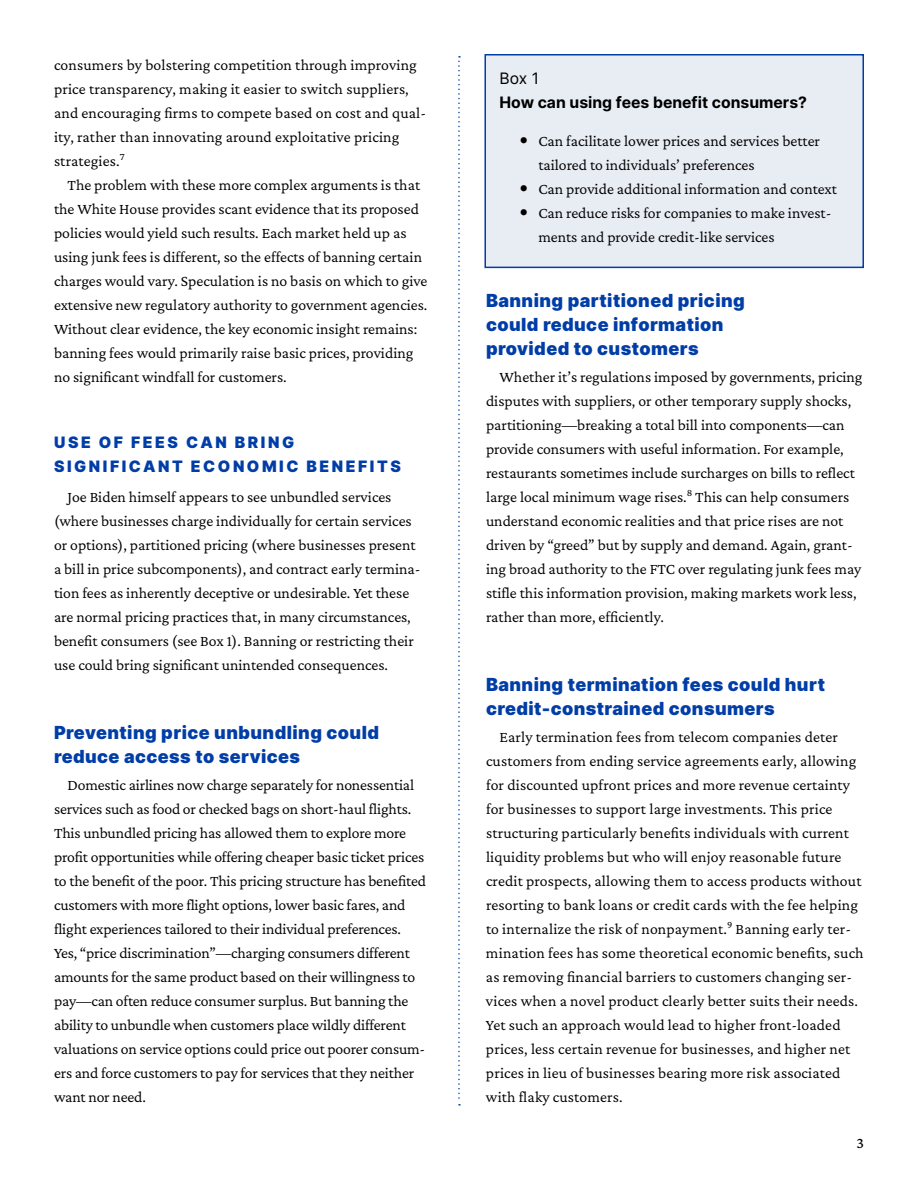
<style>
.page{position:relative;width:918px;height:1188px;background:#fff}
.page>*{position:absolute;margin:0;border:0;box-sizing:border-box;transform-origin:0 0}
.t1{font:900 18px/24px "Inter";letter-spacing:.025em;color:#003da7}
.t2{font:15.75px/24px "Crimson Pro";color:#000}
.t3{font:900 15.75px/24px "Inter";letter-spacing:.16em;color:#003da7}
.t4{font:700 15.75px "Inter";color:#000}
.t5{font:15.75px "Inter";color:#000}
.t6{font:500 15.75px "Crimson Pro";color:#000}
</style>
<div class="page">
<svg style="left:458px;top:56px;width:2px;height:1050px"></svg>
<div style="left:485px;top:55px;width:378px;height:212px;background:#e8ecf3"></div>
<div style="left:484px;top:54px;width:380px;height:214px;border:2px solid #003da7"></div>
<p class="t2" style="left:54px;top:53px;width:374px">consumers by bolstering competition through improving price transparency, making it easier to switch suppliers, and encouraging firms to compete based on cost and qual&shy;ity, rather than innovating around exploitative pricing strategies.<sup>7</sup></p>
<p class="t2" style="left:54px;top:173px;width:375px;text-indent:13px">The problem with these more complex arguments is that the White House provides scant evidence that its proposed policies would yield such results. Each market held up as using junk fees is different, so the effects of banning certain charges would vary. Speculation is no basis on which to give extensive new regulatory authority to government agencies.<br>Without clear evidence, the key economic insight remains: banning fees would primarily raise basic prices, providing no significant windfall for customers.</p>
<p class="t3" style="left:54px;top:430px;width:348px">USE OF FEES CAN BRING<br>SIGNIFICANT ECONOMIC BENEFITS</p>
<p class="t2" style="left:54px;top:485px;width:368px;text-indent:13px">Joe Biden himself appears to see unbundled services (where businesses charge individually for certain services or options), partitioned pricing (where businesses present a bill in price subcomponents), and contract early termina&shy;tion fees as inherently deceptive or undesirable. Yet these are normal pricing practices that, in many circumstances, benefit consumers (see Box 1). Banning or restricting their use could bring significant unintended consequences.</p>
<p class="t1" style="left:54px;top:720px;width:327px">Preventing price unbundling could reduce access to services</p>
<p class="t2" style="left:54px;top:773px;width:374px;text-indent:13px">Domestic airlines now charge separately for nonessential services such as food or checked bags on short-haul flights.<br>This unbundled pricing has allowed them to explore more profit opportunities while offering cheaper basic ticket prices to the benefit of the poor. This pricing structure has benefited customers with more flight options, lower basic fares, and flight experiences tailored to their individual preferences.<br>Yes, “price discrimination”—charging consumers different amounts for the same product based on their willingness to pay—can often reduce consumer surplus. But banning the ability to unbundle when customers place wildly different valuations on service options could price out poorer consum&shy;ers and force customers to pay for services that they neither want nor need.</p>
<p class="t5" style="left:500px;top:67px;width:41px">Box 1</p>
<p class="t4" style="left:500px;top:91px;width:309px">How can using fees benefit consumers?</p>
<p class="t2" style="left:538px;top:128px;width:300px">Can facilitate lower prices and services better tailored to individuals’ preferences<br>Can provide additional information and context Can reduce risks for companies to make invest&shy;ments and provide credit-like services</p>
<p class="t1" style="left:486px;top:288px;width:260px">Banning partitioned pricing could reduce information provided to customers</p>
<p class="t2" style="left:486px;top:365px;width:378px;text-indent:13px">Whether it’s regulations imposed by governments, pricing disputes with suppliers, or other temporary supply shocks, partitioning—breaking a total bill into components—can provide consumers with useful information. For example, restaurants sometimes include surcharges on bills to reflect large local minimum wage rises.<sup>8</sup> This can help consumers understand economic realities and that price rises are not driven by “greed” but by supply and demand. Again, grant&shy;ing broad authority to the FTC over regulating junk fees may stifle this information provision, making markets work less, rather than more, efficiently.</p>
<p class="t1" style="left:486px;top:672px;width:341px">Banning termination fees could hurt credit-constrained consumers</p>
<p class="t2" style="left:486px;top:725px;width:379px;text-indent:14px">Early termination fees from telecom companies deter customers from ending service agreements early, allowing for discounted upfront prices and more revenue certainty for businesses to support large investments. This price structuring particularly benefits individuals with current liquidity problems but who will enjoy reasonable future credit prospects, allowing them to access products without resorting to bank loans or credit cards with the fee helping to internalize the risk of nonpayment.<sup>9</sup> Banning early ter&shy;mination fees has some theoretical economic benefits, such as removing financial barriers to customers changing ser&shy;vices when a novel product clearly better suits their needs.<br>Yet such an approach would lead to higher front-loaded prices, less certain revenue for businesses, and higher net prices in lieu of businesses bearing more risk associated with flaky customers.</p>
<p class="t6" style="left:856px;top:1133px;width:9px">3</p>
</div>
